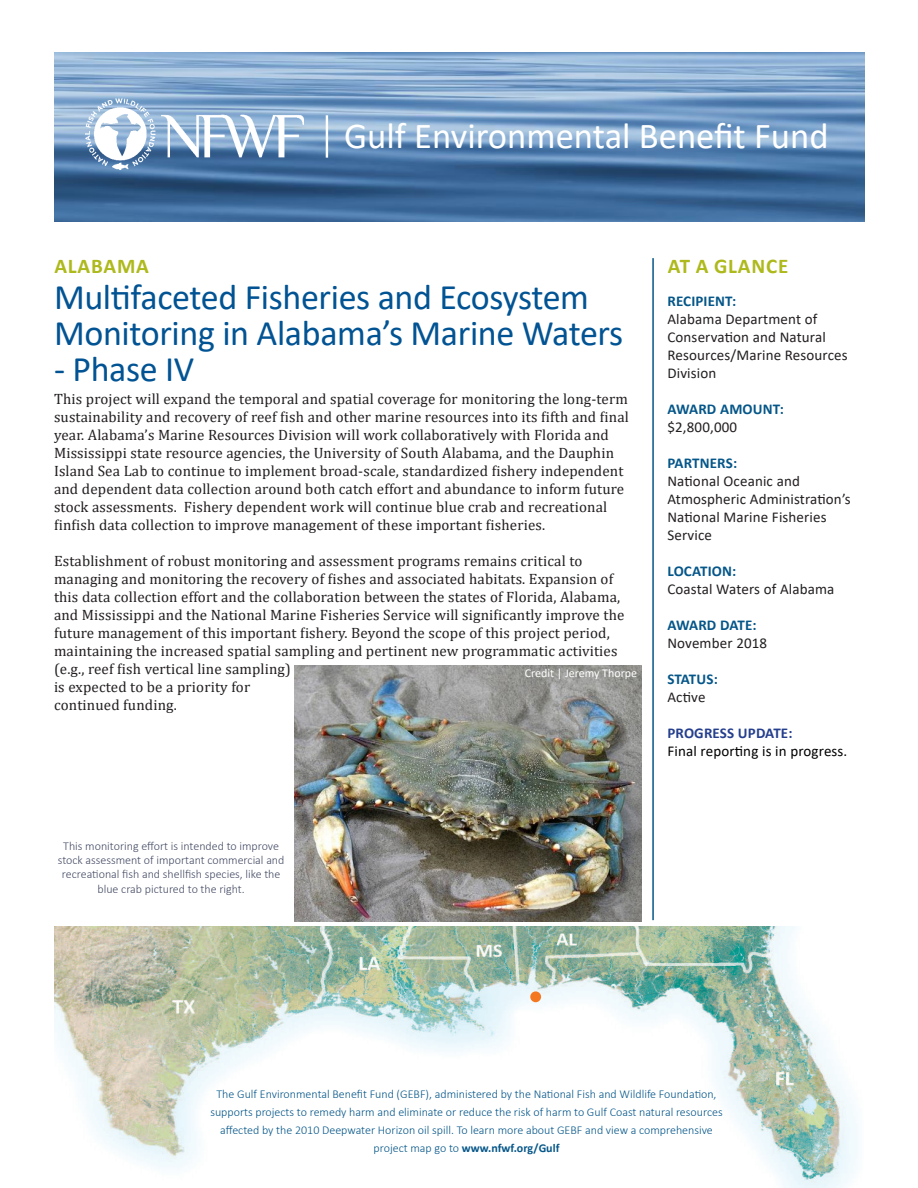
<style>
.page{position:relative;width:918px;height:1188px;background:#fff}
.page>*{position:absolute;margin:0;border:0;box-sizing:border-box;transform-origin:0 0}
.t1{font:36.6px "Calibri";color:#fff}
.t2{font:36px/36px "Calibri";letter-spacing:-.01em;color:#015393}
.t3{font:700 21px "Calibri";letter-spacing:.04em;color:#aeb91c}
.t4{font:15px/18px "Cambria";letter-spacing:.01em;color:#231f20}
.t5{font:15px/18px "Calibri";letter-spacing:.01em;color:#231f20}
.t6{font:700 15px "Calibri";letter-spacing:.01em;color:#055689}
.t7{font:15px "Calibri";letter-spacing:.01em;color:#000}
.t8{font:700 15px "Calibri";letter-spacing:.01em;color:#253f8e}
.t9{font:700 15px "Calibri";letter-spacing:-.015em;color:#055689}
.t10{font:300 12px/18px "Calibri";color:#055689;text-align:center}
.t11{font:300 12px/14.4px "Calibri";color:#454c65;text-align:center}
.t12{font:12px "Calibri";color:#fff}
.s1{font-weight:700}
</style>
<div class="page">
<img style="left:54px;top:927px;width:803px;height:261px">
<hr style="left:652px;top:258px;width:2px;height:662px;background:#055689">
<img style="left:54px;top:53px;width:810px;height:168px">
<img style="left:86px;top:99px;width:217px;height:71px">
<hr style="left:326px;top:115px;width:2px;height:43px;background:#fff">
<div style="left:530px;top:991px;width:11px;height:11px;background:#f47721;border-radius:50%"></div>
<img style="left:294px;top:665px;width:348px;height:257px">
<p class="t1" style="left:344px;top:110px;width:486px">Gulf Environmental Benefit Fund</p>
<p class="t3" style="left:54px;top:251px;width:96px">ALABAMA</p>
<p class="t3" style="left:668px;top:251px;width:122px">AT A GLANCE</p>
<p class="t6" style="left:667px;top:290px;width:70px">RECIPIENT:</p>
<p class="t5" style="left:667px;top:310px;width:182px">Alabama Department of<br>Conservation and Natural<br>Resources/Marine Resources<br>Division</p>
<p class="t6" style="left:667px;top:398px;width:118px">AWARD AMOUNT:</p>
<p class="t5" style="left:667px;top:418px;width:71px">$2,800,000</p>
<p class="t6" style="left:667px;top:452px;width:71px">PARTNERS:</p>
<p class="t5" style="left:667px;top:472px;width:185px">National Oceanic and<br>Atmospheric Administration’s<br>National Marine Fisheries<br>Service</p>
<p class="t6" style="left:667px;top:560px;width:70px">LOCATION:</p>
<p class="t5" style="left:667px;top:580px;width:169px">Coastal Waters of Alabama</p>
<p class="t9" style="left:667px;top:614px;width:91px">AWARD DATE:</p>
<p class="t5" style="left:667px;top:634px;width:101px">November 2018</p>
<p class="t6" style="left:667px;top:668px;width:52px">STATUS:</p>
<p class="t5" style="left:667px;top:688px;width:40px">Active</p>
<p class="t8" style="left:667px;top:722px;width:127px">PROGRESS UPDATE:</p>
<p class="t7" style="left:667px;top:741px;width:181px">Final reporting is in progress.</p>
<p class="t2" style="left:54px;top:278px;width:571px">Multifaceted Fisheries and Ecosystem<br>Monitoring in Alabama’s Marine Waters</p>
<p class="t2" style="left:54px;top:350px;width:142px">- Phase IV</p>
<p class="t4" style="left:54px;top:390px;width:576px">This project will expand the temporal and spatial coverage for monitoring the long-term sustainability and recovery of reef fish and other marine resources into its fifth and final year. Alabama’s Marine Resources Division will work collaboratively with Florida and Mississippi state resource agencies, the University of South Alabama, and the Dauphin Island Sea Lab to continue to implement broad-scale, standardized fishery independent and dependent data collection around both catch effort and abundance to inform future stock assessments. Fishery dependent work will continue blue crab and recreational finfish data collection to improve management of these important fisheries.</p>
<p class="t4" style="left:54px;top:552px;width:572px">Establishment of robust monitoring and assessment programs remains critical to managing and monitoring the recovery of fishes and associated habitats. Expansion of this data collection effort and the collaboration between the states of Florida, Alabama, and Mississippi and the National Marine Fisheries Service will significantly improve the future management of this important fishery. Beyond the scope of this project period, maintaining the increased spatial sampling and pertinent new programmatic activities (e.g., reef fish vertical line sampling)<br>is expected to be a priority for<br>continued funding.</p>
<p class="t12" style="left:525px;top:665px;width:114px">Credit | Jeremy Thorpe</p>
<p class="t11" style="left:58px;top:838px;width:228px">This monitoring effort is intended to improve stock assessment of important commercial and recreational fish and shellfish species, like the blue crab pictured to the right.</p>
<p class="t10" style="left:210px;top:1085px;width:514px">The Gulf Environmental Benefit Fund (GEBF), administered by the National Fish and Wildlife Foundation, supports projects to remedy harm and eliminate or reduce the risk of harm to Gulf Coast natural resources affected by the 2010 Deepwater Horizon oil spill. To learn more about GEBF and view a comprehensive project map go to <span class="s1">www.nfwf.org/Gulf</span></p>
</div>
